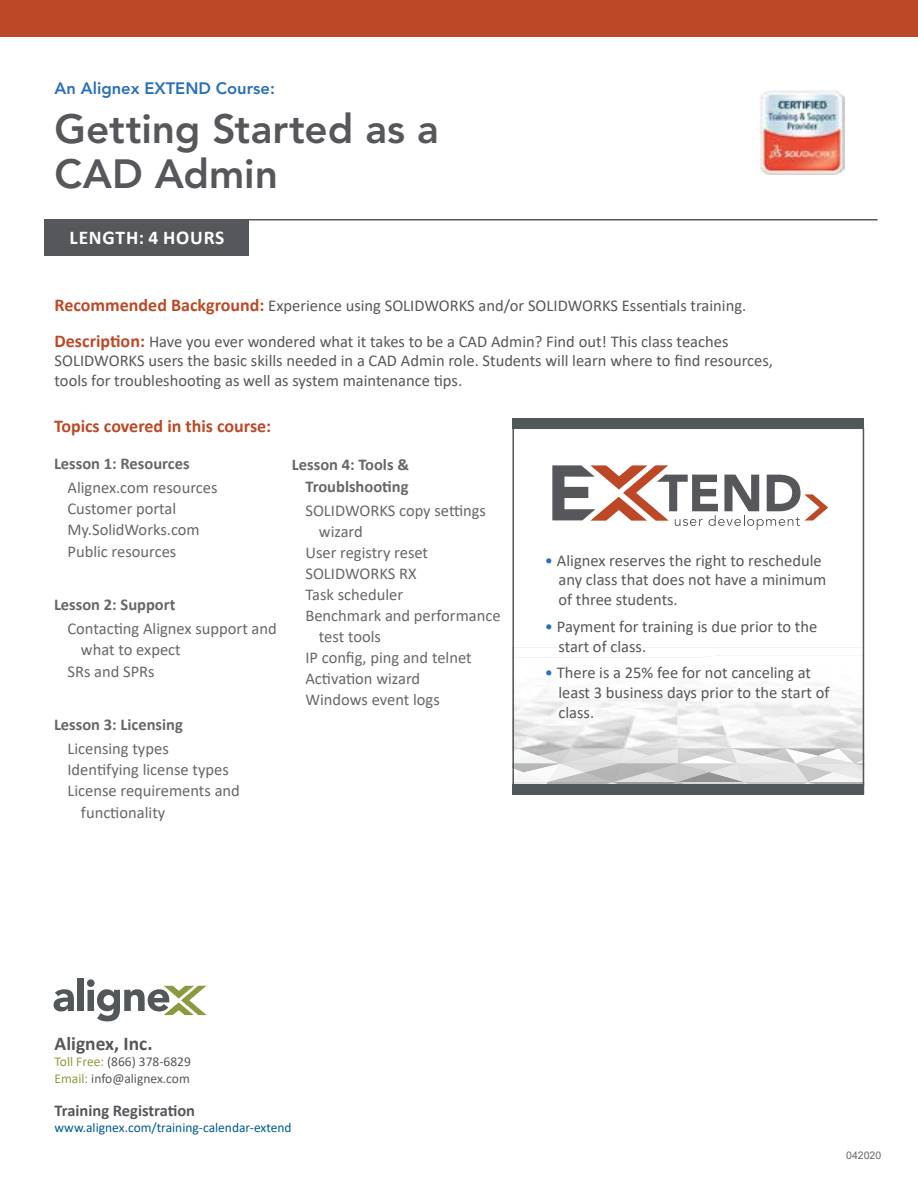
<style>
.page{position:relative;width:918px;height:1188px;background:#fff}
.page>*{position:absolute;margin:0;border:0;box-sizing:border-box;transform-origin:0 0}
.t1{font:800 40.5px/45px "Avenir LT Std";color:#55575a}
.t2{font:700 19.5px "Calibri";letter-spacing:.04em;color:#fff}
.t3{font:700 19.5px "Calibri";color:#55575a}
.t4{font:700 18px "Calibri";color:#bc4827}
.t5{font:16.5px/19.8px "Calibri";color:#55575a}
.t6{font:16.5px/21px "Calibri";color:#666767}
.t7{font:700 16.5px/22.5px "Calibri";color:#666767;text-align:right}
.t8{font:800 16.5px "Avenir LT Std";color:#2b70b8}
.t9{font:700 16.5px "Calibri";color:#55575a}
.t10{font:13.5px/16.5px "Calibri";color:#55575a}
.t11{font:13.5px "Calibri";color:#005c90}
.t12{font:10.5px "Arial";color:#666767}
.s1{font-weight:700;font-size:18px;color:#bc4827}
.s2{color:#2b70b8}
.s3{color:#91993e}
</style>
<div class="page">
<svg style="left:54px;top:989px;width:20px;height:23px"></svg>
<div style="left:77px;top:978px;width:7px;height:33px;background:#52575a"></div>
<svg style="left:87px;top:979px;width:120px;height:42px"></svg>
<img style="left:759px;top:90px;width:86px;height:84px">
<div style="left:44px;top:219px;width:205px;height:37px;background:#55575a"></div>
<div style="left:0;top:0;width:918px;height:37px;background:#bc4827"></div>
<hr style="left:44px;top:219px;width:834px;height:1px;background:#55575a">
<svg style="left:515px;top:647px;width:346px;height:1px"></svg>
<svg style="left:515px;top:756px;width:346px;height:28px"></svg>
<img style="left:515px;top:657px;width:346px;height:99px">
<svg style="left:552px;top:465px;width:276px;height:65px"></svg>
<div style="left:512px;top:428px;width:352px;height:367px;border:2px solid #52575a"></div>
<div style="left:512px;top:418px;width:352px;height:11px;background:#52575a"></div>
<div style="left:512px;top:784px;width:352px;height:11px;background:#52575a"></div>
<p class="t8" style="left:55px;top:78px;width:222px">An Alignex EXTEND Course:</p>
<h1 class="t1" style="left:55px;top:106px;width:386px">Getting Started as a<br>CAD Admin</h1>
<p class="t2" style="left:70px;top:223px;width:156px">LENGTH: 4 HOURS</p>
<p class="t5" style="left:55px;top:287px;width:693px;line-height:36px"><span class="s1">Recommended Background:</span> Experience using SOLIDWORKS and/or SOLIDWORKS Essentials training.<br><span class="s1">Description:</span> Have you ever wondered what it takes to be a CAD Admin? Find out! This class teaches</p>
<p class="t5" style="left:55px;top:351px;width:720px">SOLIDWORKS users the basic skills needed in a CAD Admin role. Students will learn where to find resources, tools for troubleshooting as well as system maintenance tips.</p>
<p class="t4" style="left:54px;top:413px;width:219px">Topics covered in this course:</p>
<p class="t7" style="left:54px;top:452px;width:137px">Lesson 1: Resources</p>
<p class="t6" style="left:67px;top:476px;width:152px">Alignex.com resources<br>Customer portal<br>My.SolidWorks.com</p>
<p class="t6" style="left:67px;top:541px;width:110px">Public resources</p>
<p class="t7" style="left:292px;top:453px;width:119px">Lesson 4: Tools &amp;<br>Troublshooting</p>
<p class="t6" style="left:305px;top:500px;width:182px">SOLIDWORKS copy settings</p>
<p class="t6" style="left:319px;top:521px;width:45px">wizard</p>
<p class="t6" style="left:305px;top:542px;width:124px">User registry reset</p>
<p class="t6" style="left:305px;top:563px;width:113px">SOLIDWORKS RX</p>
<p class="t6" style="left:305px;top:584px;width:99px">Task scheduler</p>
<p class="t6" style="left:305px;top:605px;width:197px">Benchmark and performance</p>
<p class="t6" style="left:319px;top:626px;width:64px">test tools</p>
<p class="t6" style="left:305px;top:647px;width:168px">IP config, ping and telnet</p>
<p class="t6" style="left:305px;top:668px;width:116px">Activation wizard</p>
<p class="t6" style="left:305px;top:689px;width:136px">Windows event logs</p>
<p class="t5" style="left:558px;top:550px;width:269px;text-indent:-13px"><span class="s2">•</span> Alignex reserves the right to reschedule any class that does not have a minimum of three students.</p>
<p class="t5" style="left:558px;top:616px;width:260px;text-indent:-13px"><span class="s2">•</span> Payment for training is due prior to the start of class.</p>
<p class="t5" style="left:558px;top:662px;width:272px;text-indent:-13px"><span class="s2">•</span> There is a 25% fee for not canceling at least 3 business days prior to the start of class.</p>
<p class="t7" style="left:54px;top:593px;width:123px">Lesson 2: Support</p>
<p class="t6" style="left:81px;top:617px;width:197px;text-indent:-13px">Contacting Alignex support and what to expect</p>
<p class="t6" style="left:67px;top:661px;width:89px">SRs and SPRs</p>
<p class="t7" style="left:54px;top:713px;width:130px">Lesson 3: Licensing</p>
<p class="t6" style="left:67px;top:737px;width:174px">Licensing types<br>Identifying license types<br>License requirements and</p>
<p class="t6" style="left:81px;top:802px;width:86px">functionality</p>
<p class="t3" style="left:55px;top:1029px;width:100px">Alignex, Inc.</p>
<p class="t10" style="left:55px;top:1053px;width:138px"><span class="s3">Toll Free:</span> (866) 378-6829<br><span class="s3">Email:</span> info@alignex.com</p>
<p class="t9" style="left:55px;top:1098px;width:142px">Training Registration</p>
<p class="t11" style="left:55px;top:1118px;width:239px">www.alignex.com/training-calendar-extend</p>
<p class="t12" style="left:846px;top:1148px;width:37px">042020</p>
</div>
